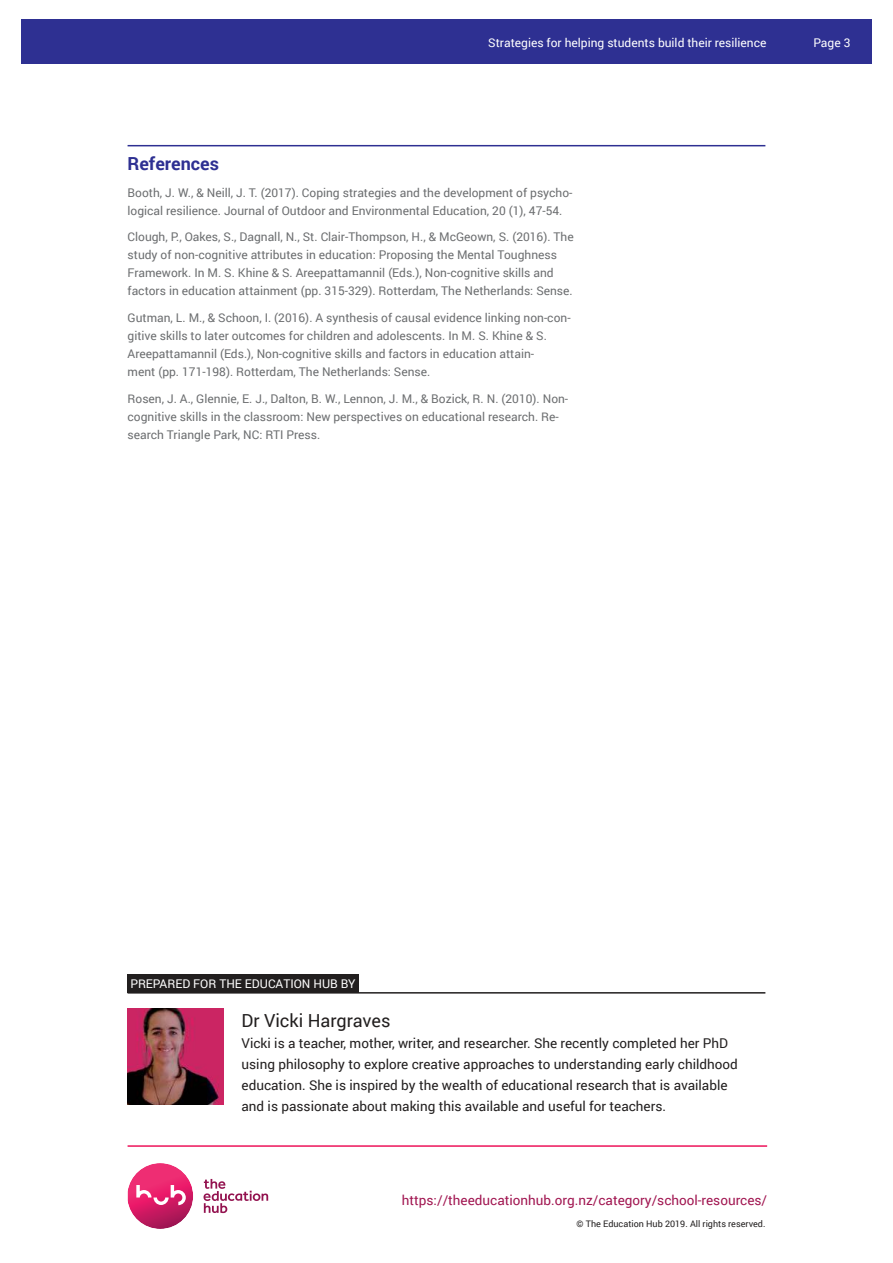
<style>
.page{position:relative;width:893px;height:1263px;background:#fff}
.page>*{position:absolute;margin:0;border:0;box-sizing:border-box;transform-origin:0 0}
.t1{font:18px "Roboto";color:#221f1f}
.t2{font:700 18px "Roboto";color:#2e3092}
.t3{font:13.5px/21px "Roboto";color:#221f1f}
.t4{font:13.5px "Roboto";color:#a11651}
.t5{font:12px/18px "Roboto";color:#6c6e70}
.t6{font:12px "Roboto";color:#fff}
.t7{font:9px "Roboto";color:#221f1f}
</style>
<div class="page">
<img style="left:128px;top:1163px;width:65px;height:66px">
<svg style="left:136px;top:1185px;width:50px;height:20px"></svg>
<svg style="left:204px;top:1179px;width:64px;height:34px"></svg>
<hr style="left:128px;top:1145px;width:639px;height:2px;background:#ed135a">
<div style="left:21px;top:19px;width:851px;height:45px;background:#2e3092"></div>
<hr style="left:128px;top:145px;width:637px;height:1px;background:#2e3092">
<div style="left:128px;top:974px;width:231px;height:19px;background:#221f1f"></div>
<hr style="left:128px;top:992px;width:637px;height:1px;background:#221f1f">
<img style="left:128px;top:1008px;width:96px;height:96px">
<p class="t6" style="left:488px;top:37px;width:280px">Strategies for helping students build their resilience</p>
<p class="t6" style="left:813px;top:37px;width:39px">Page 3</p>
<h1 class="t2" style="left:128px;top:157px;width:93px">References</h1>
<p class="t5" style="left:128px;top:183px;width:446px">Booth, J. W., &amp; Neill, J. T. (2017). Coping strategies and the development of psycho&shy;logical resilience. Journal of Outdoor and Environmental Education, 20 (1), 47-54.</p>
<p class="t5" style="left:128px;top:228px;width:448px">Clough, P., Oakes, S., Dagnall, N., St. Clair-Thompson, H., &amp; McGeown, S. (2016). The study of non-cognitive attributes in education: Proposing the Mental Toughness Framework. In M. S. Khine &amp; S. Areepattamannil (Eds.), Non-cognitive skills and factors in education attainment (pp. 315-329). Rotterdam, The Netherlands: Sense.</p>
<p class="t5" style="left:128px;top:308px;width:445px">Gutman, L. M., &amp; Schoon, I. (2016). A synthesis of causal evidence linking non-con&shy;gitive skills to later outcomes for children and adolescents. In M. S. Khine &amp; S.<br>Areepattamannil (Eds.), Non-cognitive skills and factors in education attain-<br>ment (pp. 171-198). Rotterdam, The Netherlands: Sense.</p>
<p class="t5" style="left:128px;top:389px;width:442px">Rosen, J. A., Glennie, E. J., Dalton, B. W., Lennon, J. M., &amp; Bozick, R. N. (2010). Non&shy;cognitive skills in the classroom: New perspectives on educational research. Re&shy;search Triangle Park, NC: RTI Press.</p>
<p class="t6" style="left:130px;top:975px;width:227px">PREPARED FOR THE EDUCATION HUB BY</p>
<h1 class="t1" style="left:242px;top:1008px;width:150px">Dr Vicki Hargraves</h1>
<p class="t3" style="left:242px;top:1032px;width:498px">Vicki is a teacher, mother, writer, and researcher. She recently completed her PhD using philosophy to explore creative approaches to understanding early childhood education. She is inspired by the wealth of educational research that is available and is passionate about making this available and useful for teachers.</p>
<p class="t4" style="left:402px;top:1194px;width:367px">https://theeducationhub.org.nz/category/school-resources/</p>
<p class="t7" style="left:577px;top:1220px;width:190px">© The Education Hub 2019. All rights reserved.</p>
</div>
